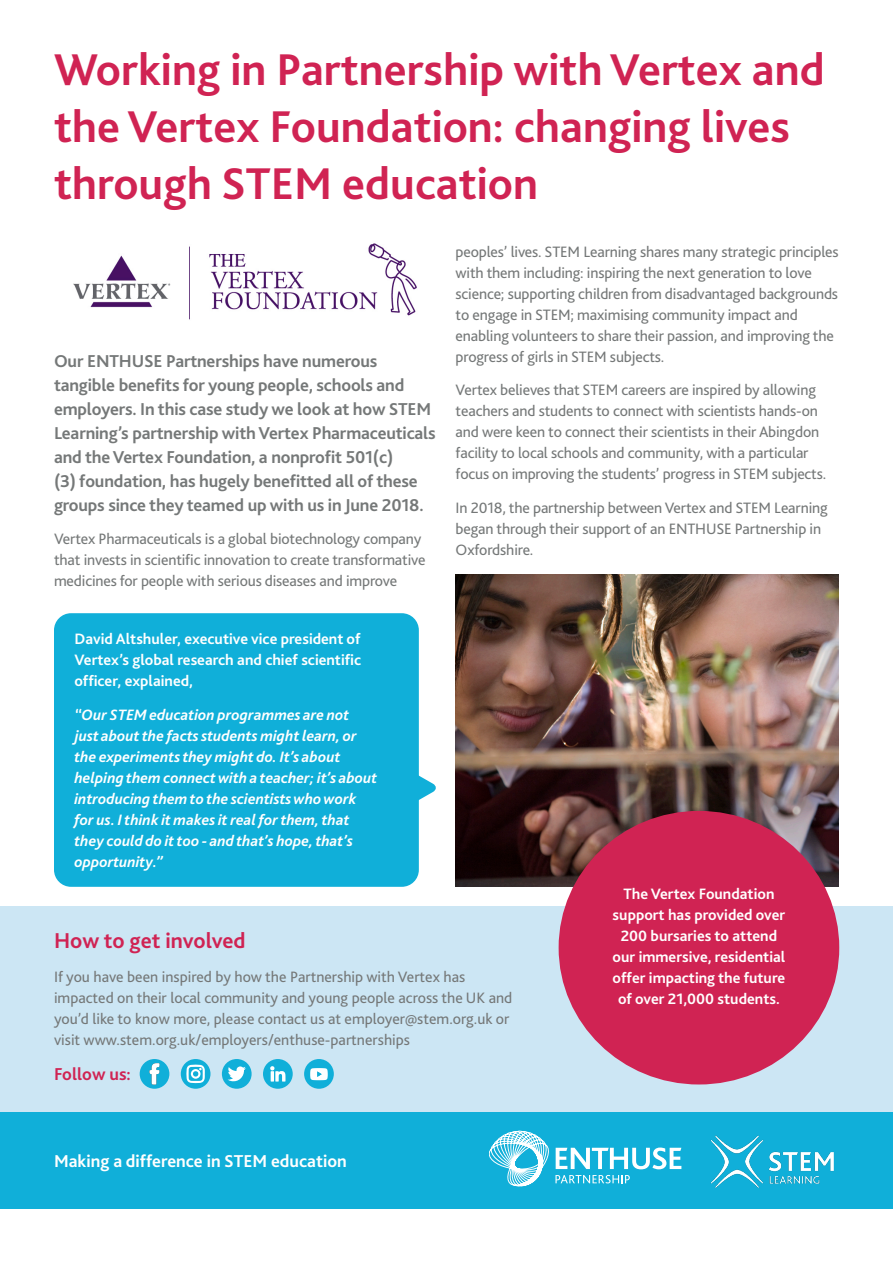
<style>
.page{position:relative;width:893px;height:1263px;background:#fff}
.page>*{position:absolute;margin:0;border:0;box-sizing:border-box;transform-origin:0 0}
.t1{font:700 46.5px/57px "Bliss 2";color:#d02353}
.t2{font:700 22.5px "Bliss 2";color:#d02353}
.t3{font:700 18px/24px "Bliss 2";letter-spacing:-.01em;color:#757878}
.t4{font:700 18px "Bliss 2";color:#fff}
.t5{font:700 18px "Bliss 2";color:#d02353}
.t6{font:15.75px/21px "Bliss 2";letter-spacing:-.01em;color:#757878}
.t7{font:italic 700 15.75px/21px "Bliss 2";color:#fff}
.t8{font:700 15.75px/21px "Bliss 2";color:#fff;text-align:justify}
</style>
<div class="page">
<div style="left:0;top:906px;width:893px;height:209px;background:#cce6f4"></div>
<div style="left:140px;top:1059px;width:29px;height:30px;background:#10afd9;border-radius:50%"></div>
<svg style="left:149px;top:1063px;width:11px;height:21px"></svg>
<div style="left:181px;top:1059px;width:29px;height:30px;background:#10afd9;border-radius:50%"></div>
<svg style="left:186px;top:1064px;width:19px;height:19px"></svg>
<div style="left:222px;top:1059px;width:30px;height:30px;background:#10afd9;border-radius:50%"></div>
<svg style="left:228px;top:1066px;width:18px;height:15px"></svg>
<div style="left:263px;top:1059px;width:30px;height:30px;background:#10afd9;border-radius:50%"></div>
<svg style="left:270px;top:1066px;width:15px;height:15px"></svg>
<div style="left:304px;top:1059px;width:30px;height:30px;background:#10afd9;border-radius:50%"></div>
<svg style="left:310px;top:1068px;width:18px;height:12px"></svg>
<div style="left:54px;top:613px;width:365px;height:274px;background:#10afd9;border-radius:17px"></div>
<svg style="left:418px;top:765px;width:18px;height:45px"></svg>
<div style="left:0;top:1113px;width:893px;height:96px;background:#10afd9"></div>
<svg style="left:489px;top:1131px;width:192px;height:55px"></svg>
<img style="left:456px;top:574px;width:383px;height:313px">
<div style="left:559px;top:811px;width:280px;height:273px;background:#d02353;border-radius:50%"></div>
<img style="left:73px;top:243px;width:344px;height:77px">
<img style="left:710px;top:1135px;width:124px;height:53px">
<p class="t1" style="left:54px;top:39px;width:772px">Working in Partnership with Vertex and the Vertex Foundation: changing lives through STEM education</p>
<p class="t3" style="left:54px;top:348px;width:383px">Our ENTHUSE Partnerships have numerous tangible benefits for young people, schools and employers. In this case study we look at how STEM Learning’s partnership with Vertex Pharmaceuticals and the Vertex Foundation, a nonprofit 501(c)<br>(3) foundation, has hugely benefitted all of these groups since they teamed up with us in June 2018.</p>
<p class="t6" style="left:54px;top:528px;width:373px">Vertex Pharmaceuticals is a global biotechnology company that invests in scientific innovation to create transformative medicines for people with serious diseases and improve</p>
<p class="t8" style="left:74px;top:628px;width:288px">David Altshuler, executive vice president of Vertex’s global research and chief scientific officer, explained,</p>
<p class="t7" style="left:74px;top:703px;width:304px">“Our STEM education programmes are not just about the facts students might learn, or the experiments they might do. It’s about helping them connect with a teacher; it’s about introducing them to the scientists who work for us. I think it makes it real for them, that they could do it too - and that’s hope, that’s opportunity.”</p>
<p class="t6" style="left:456px;top:240px;width:385px">peoples’ lives. STEM Learning shares many strategic principles with them including: inspiring the next generation to love science; supporting children from disadvantaged backgrounds to engage in STEM; maximising community impact and enabling volunteers to share their passion, and improving the progress of girls in STEM subjects.</p>
<p class="t6" style="left:456px;top:379px;width:372px">Vertex believes that STEM careers are inspired by allowing teachers and students to connect with scientists hands-on and were keen to connect their scientists in their Abingdon facility to local schools and community, with a particular focus on improving the students’ progress in STEM subjects.</p>
<p class="t6" style="left:456px;top:497px;width:374px">In 2018, the partnership between Vertex and STEM Learning began through their support of an ENTHUSE Partnership in<br>Oxfordshire.</p>
<p class="t2" style="left:54px;top:927px;width:193px">How to get involved</p>
<p class="t6" style="left:54px;top:966px;width:460px">If you have been inspired by how the Partnership with Vertex has impacted on their local community and young people across the UK and you’d like to know more, please contact us at employer@stem.org.uk or visit www.stem.org.uk/employers/enthuse-partnerships</p>
<p class="t5" style="left:54px;top:1063px;width:78px">Follow us:</p>
<p class="t4" style="left:54px;top:1149px;width:294px">Making a difference in STEM education</p>
<p class="t8" style="left:613px;top:883px;width:174px;text-align:center">The Vertex Foundation support has provided over<br>200 bursaries to attend our immersive, residential offer impacting the future of over 21,000 students.</p>
</div>
